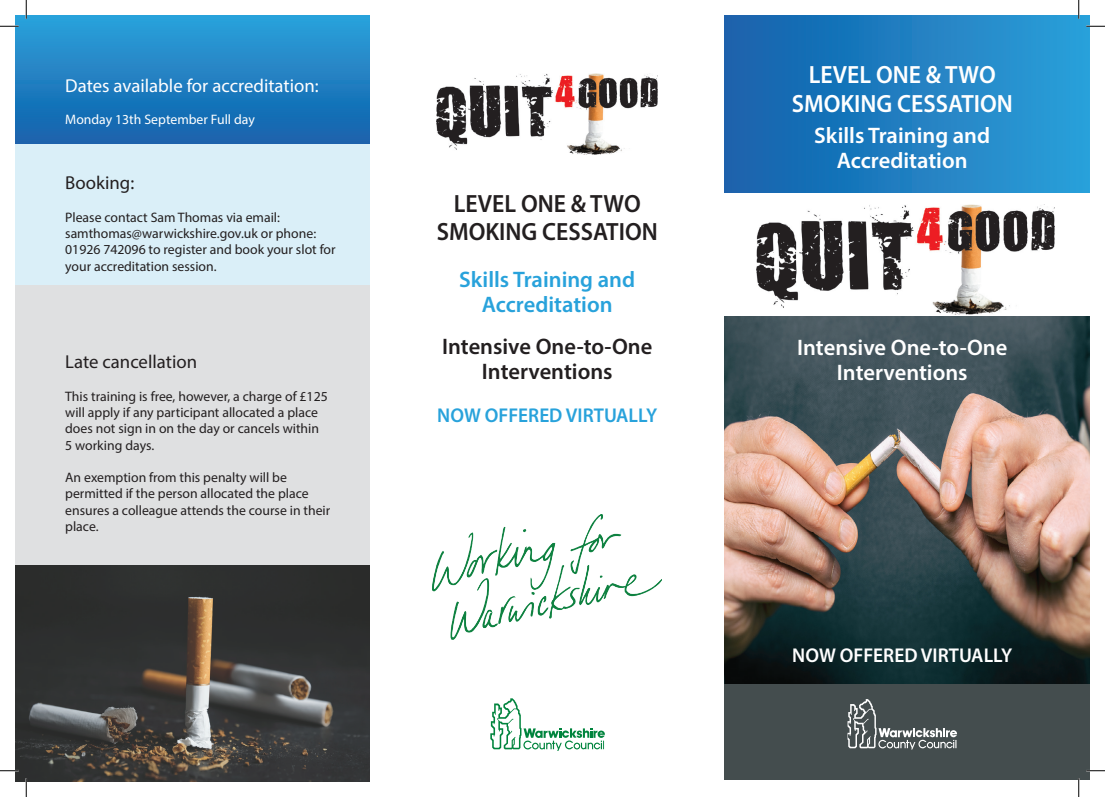
<style>
.page{position:relative;width:1105px;height:797px;background:#fff}
.page>*{position:absolute;margin:0;border:0;box-sizing:border-box;transform-origin:0 0}
.t1{font:600 25px/28.8px "Myriad Pro";color:#fff;text-align:center;scale:.95 1}
.t2{font:600 25px/28.8px "Myriad Pro";color:#231f20;text-align:center;scale:.95 1}
.t3{font:600 22.5px/25px "Myriad Pro";color:#fff;text-align:center}
.t4{font:600 22.5px/25px "Myriad Pro";color:#231f20;text-align:center}
.t5{font:600 22.5px/25px "Myriad Pro";color:#28a2db;text-align:center}
.t6{font:600 20px "Myriad Pro";color:#fff}
.t7{font:600 20px "Myriad Pro";color:#28a2db}
.t8{font:18.75px "Myriad Pro";color:#fff}
.t9{font:18.75px "Myriad Pro";color:#231f20}
.t10{font:13.75px/16.2px "Myriad Pro";color:#231f20}
.t11{font:13.75px "Myriad Pro";color:#fff}
</style>
<div class="page">
<div style="left:16px;top:285px;width:354px;height:496px;background:#dfe0e1"></div>
<div style="left:16px;top:143px;width:354px;height:142px;background:#daeff8"></div>
<div style="left:16px;top:16px;width:354px;height:127px;background:linear-gradient(to bottom,#2ca1da,#1460ab)"></div>
<div style="left:724px;top:682px;width:365px;height:98px;background:#444d4e"></div>
<svg style="left:847px;top:699px;width:110px;height:50px"></svg>
<img style="left:757px;top:204px;width:298px;height:110px">
<img style="left:724px;top:317px;width:365px;height:366px">
<svg style="left:490px;top:698px;width:114px;height:53px"></svg>
<div style="left:724px;top:16px;width:365px;height:177px;background:linear-gradient(to right,#1460ab,#2b9fd9)"></div>
<img style="left:433px;top:515px;width:229px;height:124px">
<img style="left:16px;top:565px;width:354px;height:216px">
<img style="left:437px;top:74px;width:220px;height:81px">
<svg style="left:0;top:25px;width:19px;height:2px"></svg>
<svg style="left:1086px;top:25px;width:19px;height:2px"></svg>
<svg style="left:0;top:770px;width:19px;height:1px"></svg>
<svg style="left:1086px;top:770px;width:19px;height:1px"></svg>
<svg style="left:25px;top:0;width:2px;height:19px"></svg>
<svg style="left:25px;top:778px;width:2px;height:19px"></svg>
<svg style="left:1078px;top:0;width:1px;height:19px"></svg>
<svg style="left:1078px;top:778px;width:1px;height:19px"></svg>
<h3 class="t8" style="left:65px;top:74px;width:255px">Dates available for accreditation:</h3>
<p class="t11" style="left:65px;top:111px;width:191px">Monday 13th September Full day</p>
<h3 class="t9" style="left:65px;top:171px;width:71px">Booking:</h3>
<p class="t10" style="left:65px;top:209px;width:272px">Please contact Sam Thomas via email: samthomas@warwickshire.gov.uk or phone:<br>01926 742096 to register and book your slot for your accreditation session.</p>
<h3 class="t9" style="left:65px;top:350px;width:133px">Late cancellation</h3>
<p class="t10" style="left:65px;top:388px;width:264px">This training is free, however, a charge of £125 will apply if any participant allocated a place does not sign in on the day or cancels within 5 working days.</p>
<p class="t10" style="left:65px;top:469px;width:267px">An exemption from this penalty will be permitted if the person allocated the place ensures a colleague attends the course in their place.</p>
<h1 class="t2" style="left:437px;top:188px;width:234px">LEVEL ONE &amp; TWO<br>SMOKING CESSATION</h1>
<h2 class="t5" style="left:459px;top:266px;width:177px">Skills Training and<br>Accreditation</h2>
<h2 class="t4" style="left:442px;top:333px;width:212px">Intensive One-to-One<br>Interventions</h2>
<h3 class="t7" style="left:437px;top:402px;width:221px">NOW OFFERED VIRTUALLY</h3>
<h1 class="t1" style="left:792px;top:60px;width:234px">LEVEL ONE &amp; TWO<br>SMOKING CESSATION</h1>
<h2 class="t3" style="left:814px;top:123px;width:177px">Skills Training and<br>Accreditation</h2>
<h2 class="t3" style="left:797px;top:334px;width:212px">Intensive One-to-One<br>Interventions</h2>
<h3 class="t6" style="left:792px;top:642px;width:221px">NOW OFFERED VIRTUALLY</h3>
</div>
